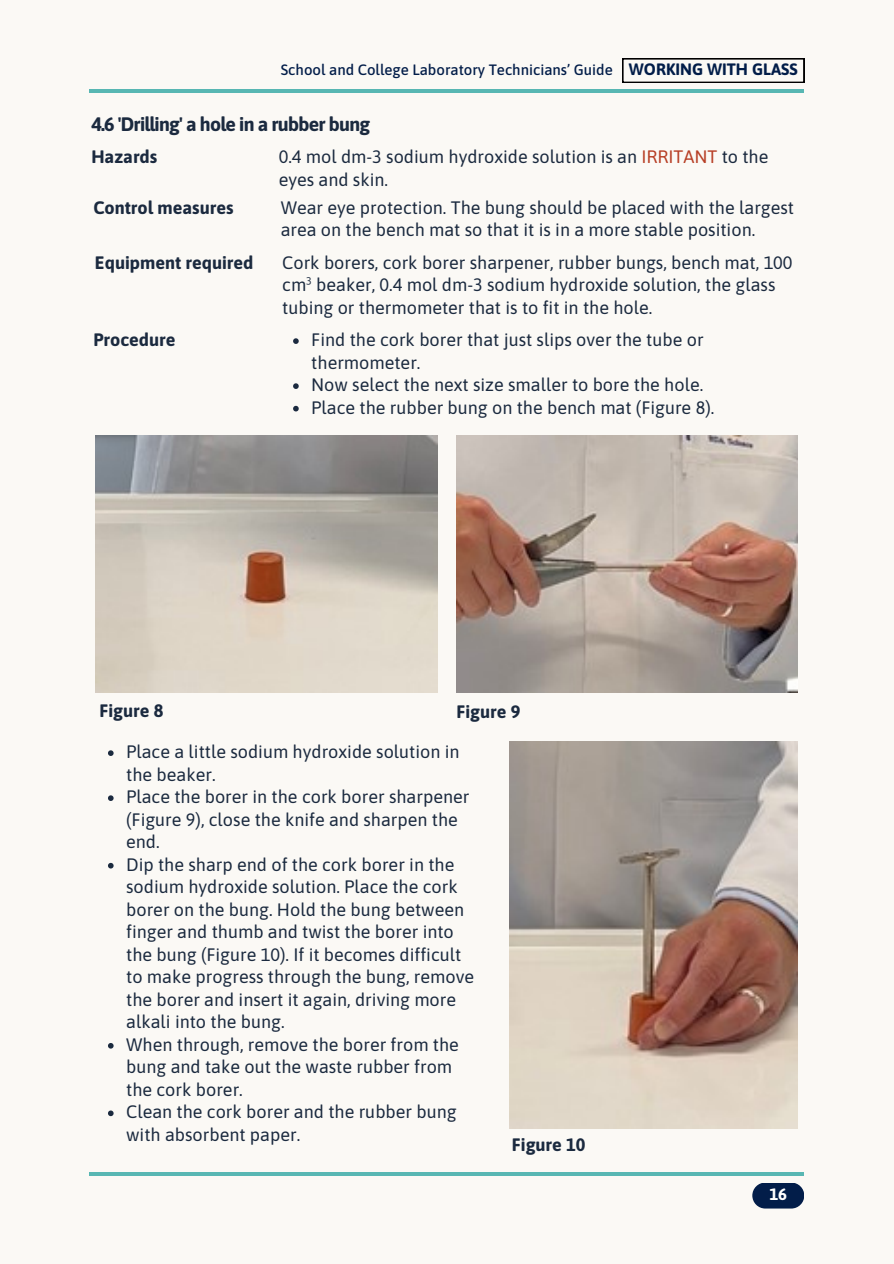
<style>
.page{position:relative;width:894px;height:1264px;background:#fff}
.page>*{position:absolute;margin:0;border:0;box-sizing:border-box;transform-origin:0 0}
.t1{font:700 19.5px "Asap";letter-spacing:-.04em;color:#1b2a3f}
.t2{font:18px/22.5px "Asap";color:#1b2a3f}
.t3{font:700 18px "Asap";color:#1b2a3f}
.t4{font:700 16.5px "Asap";color:#021d49}
.t5{font:700 16.5px "Asap";color:#fff}
.t6{font:500 15px "Asap";color:#021d49}
.s1{color:#b73e25}
</style>
<div class="page">
<div style="left:0;top:0;width:893px;height:1263px;background:#fbf9f5"></div>
<hr style="left:89px;top:1172px;width:715px;height:3px;background:#58b7b3">
<hr style="left:89px;top:89px;width:715px;height:4px;background:#58b7b3">
<svg style="left:622px;top:58px;width:182px;height:25px"></svg>
<div style="left:752px;top:1182px;width:52px;height:26px;background:#021d49;border-radius:13px"></div>
<img style="left:96px;top:435px;width:342px;height:257px">
<img style="left:456px;top:435px;width:341px;height:257px">
<img style="left:509px;top:742px;width:288px;height:385px">
<svg style="left:293px;top:338px;width:5px;height:6px"></svg>
<svg style="left:293px;top:383px;width:5px;height:6px"></svg>
<svg style="left:293px;top:406px;width:5px;height:5px"></svg>
<svg style="left:108px;top:750px;width:6px;height:6px"></svg>
<svg style="left:108px;top:795px;width:6px;height:6px"></svg>
<svg style="left:108px;top:862px;width:6px;height:6px"></svg>
<svg style="left:108px;top:1043px;width:6px;height:5px"></svg>
<svg style="left:108px;top:1110px;width:6px;height:6px"></svg>
<p class="t6" style="left:281px;top:61px;width:333px">School and College Laboratory Technicians’ Guide</p>
<h1 class="t4" style="left:628px;top:60px;width:170px">WORKING WITH GLASS</h1>
<h2 class="t1" style="left:91px;top:112px;width:280px">4.6 'Drilling' a hole in a rubber bung</h2>
<h1 class="t2" style="left:278px;top:145px;width:491px">0.4 mol dm-3 sodium hydroxide solution is an <span class="s1">IRRITANT</span> to the eyes and skin.</h1>
<h2 class="t3" style="left:93px;top:197px;width:142px">Control measures</h2>
<h1 class="t2" style="left:280px;top:196px;width:514px">Wear eye protection. The bung should be placed with the largest area on the bench mat so that it is in a more stable position.</h1>
<p class="t3" style="left:95px;top:252px;width:160px">Equipment required</p>
<p class="t2" style="left:282px;top:251px;width:511px">Cork borers, cork borer sharpener, rubber bungs, bench mat, 100 cm³ beaker, 0.4 mol dm-3 sodium hydroxide solution, the glass tubing or thermometer that is to fit in the hole.</p>
<h2 class="t3" style="left:91px;top:146px;width:67px">Hazards</h2>
<p class="t3" style="left:93px;top:329px;width:84px">Procedure</p>
<h1 class="t2" style="left:311px;top:328px;width:393px">Find the cork borer that just slips over the tube or thermometer.</h1>
<h1 class="t2" style="left:311px;top:373px;width:393px">Now select the next size smaller to bore the hole.</h1>
<p class="t2" style="left:311px;top:396px;width:404px">Place the rubber bung on the bench mat (Figure 8).</p>
<p class="t3" style="left:99px;top:700px;width:65px">Figure 8</p>
<p class="t3" style="left:456px;top:701px;width:65px">Figure 9</p>
<p class="t2" style="left:126px;top:740px;width:335px">Place a little sodium hydroxide solution in the beaker.</p>
<p class="t2" style="left:126px;top:785px;width:344px">Place the borer in the cork borer sharpener (Figure 9), close the knife and sharpen the end.</p>
<p class="t2" style="left:126px;top:853px;width:349px">Dip the sharp end of the cork borer in the sodium hydroxide solution. Place the cork borer on the bung. Hold the bung between finger and thumb and twist the borer into the bung (Figure 10). If it becomes difficult to make progress through the bung, remove the borer and insert it again, driving more alkali into the bung.</p>
<p class="t2" style="left:126px;top:1033px;width:334px">When through, remove the borer from the bung and take out the waste rubber from the cork borer.</p>
<p class="t2" style="left:126px;top:1100px;width:332px">Clean the cork borer and the rubber bung with absorbent paper.</p>
<h1 class="t3" style="left:511px;top:1134px;width:75px">Figure 10</h1>
<h1 class="t5" style="left:769px;top:1184px;width:19px">16</h1>
</div>
